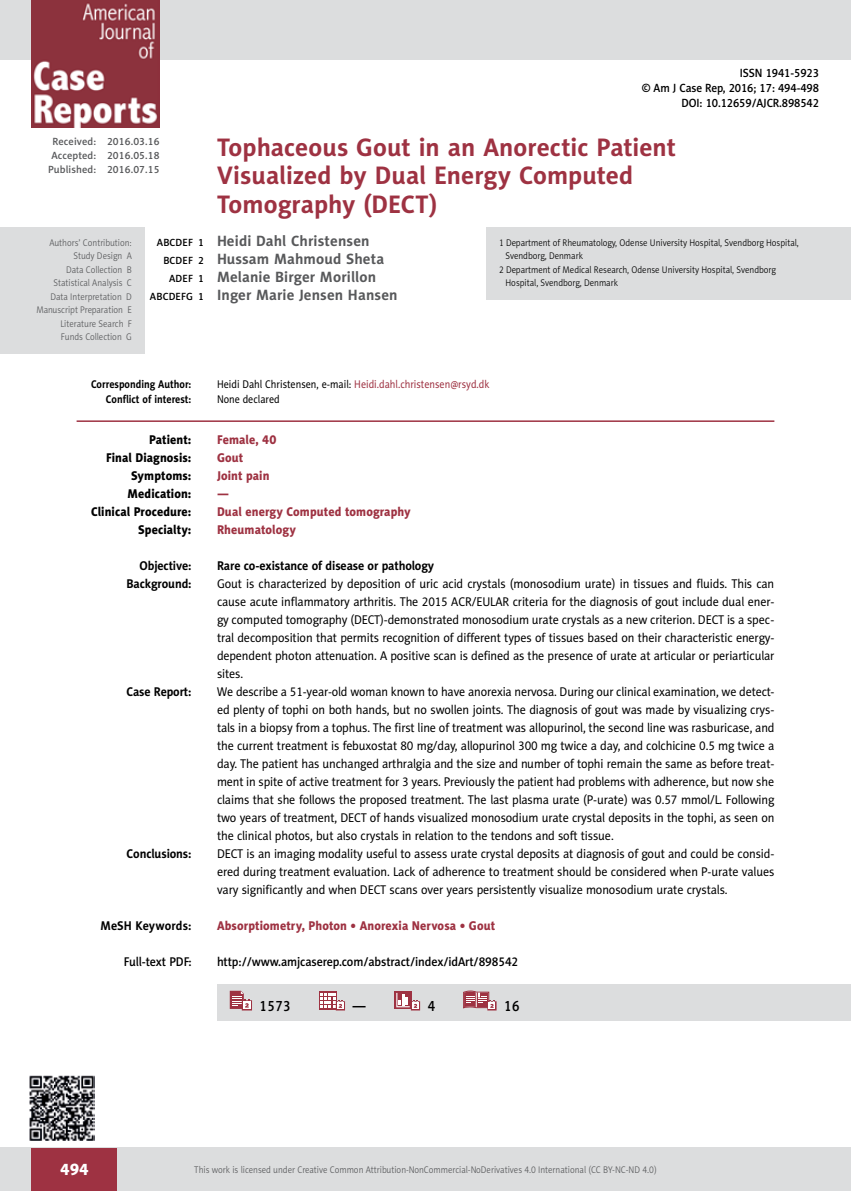
<style>
.page{position:relative;width:851px;height:1191px;background:#fff}
.page>*{position:absolute;margin:0;border:0;box-sizing:border-box;transform-origin:0 0}
.t1{font:700 25.5px/28.5px "Naomi Sans EFN";color:#9e3242}
.t2{font:16.5px "Naomi Sans EFN Heavy";color:#fff}
.t3{font:700 15px "Naomi Sans EFN";letter-spacing:.01em;color:#58595b}
.t4{font:15px "Naomi Sans EFN Medium";letter-spacing:.03em;color:#000;scale:.9 1}
.t5{font:12.75px/18px "Naomi Sans EFN";letter-spacing:-.01em;color:#000;text-align:justify;scale:.94 1}
.t6{font:12.75px/18px "Naomi Sans EFN";letter-spacing:-.01em;color:#000;text-align:justify;scale:.95 1}
.t7{font:12.75px "Naomi Sans EFN Heavy";letter-spacing:.005em;color:#9e3242;scale:.95 1}
.t8{font:700 12.75px "Naomi Sans EFN";letter-spacing:-.01em;color:#000;scale:.95 1}
.t9{font:12.75px "Naomi Sans EFN Heavy";letter-spacing:.005em;color:#000;scale:.95 1}
.t10{font:12.75px "Naomi Sans EFN Medium";letter-spacing:-.01em;color:#000;scale:.95 1}
.t11{font:700 12.75px "Naomi Sans EFN";letter-spacing:-.01em;color:#000;scale:.94 1}
.t12{font:12px/15px "Naomi Sans EFN Medium";letter-spacing:-.01em;color:#000;text-align:right;scale:.95 1}
.t13{font:11.25px "Naomi Sans EFN";color:#9e3242;scale:.9 1}
.t14{font:700 11.25px "Naomi Sans EFN";color:#000;scale:.9 1}
.t15{font:11.25px "Naomi Sans EFN";color:#000;scale:.9 1}
.t16{font:10.5px/13.5px "Naomi Sans EFN Medium";letter-spacing:.01em;color:#58595b;text-align:center}
.t17{font:9.75px/13.5px "Naomi Sans EFN Light";color:#58595b;text-align:right;scale:.9 1}
.t18{font:9.75px "Naomi Sans EFN Light";color:#000;scale:.9 1}
.s1{font-family:"Naomi Sans EFN Medium";font-weight:400;font-size:10.5px;color:#000}
.s2{color:#000}
</style>
<div class="page">
<div style="left:217px;top:984px;width:633px;height:36px;background:#dcddde"></div>
<svg style="left:230px;top:990px;width:22px;height:20px"></svg>
<div style="left:319px;top:991px;width:17px;height:18px;background:#9e3242"></div>
<svg style="left:320px;top:992px;width:25px;height:18px"></svg>
<div style="left:394px;top:991px;width:18px;height:18px;background:#9e3242"></div>
<svg style="left:396px;top:993px;width:24px;height:17px"></svg>
<svg style="left:463px;top:990px;width:33px;height:20px"></svg>
<hr style="left:77px;top:420px;width:697px;height:2px;background:#9e3242">
<div style="left:0;top:228px;width:145px;height:126px;background:#dcddde"></div>
<div style="left:486px;top:228px;width:364px;height:72px;background:#dcddde"></div>
<img style="left:29px;top:1075px;width:66px;height:66px">
<hr style="left:850px;top:0;width:1px;height:60px;background:#dcddde">
<div style="left:0;top:1148px;width:850px;height:43px;background:#dcddde"></div>
<div style="left:32px;top:1147px;width:85px;height:43px;background:#9e3242"></div>
<div style="left:0;top:0;width:850px;height:60px;background:#dcddde"></div>
<img style="left:32px;top:0;width:127px;height:127px">
<p class="t12" style="left:641px;top:65px;width:188px">ISSN 1941-5923<br>© Am J Case Rep, 2016; 17: 494-498<br>DOI: 10.12659/AJCR.898542</p>
<h1 class="t1" style="left:217px;top:133px;width:460px">Tophaceous Gout in an Anorectic Patient<br>Visualized by Dual Energy Computed<br>Tomography (DECT)</h1>
<p class="t3" style="left:157px;top:232px;width:214px"><span class="s1">ABCDEF 1</span> Heidi Dahl Christensen</p>
<p class="t3" style="left:163px;top:250px;width:222px"><span class="s1">BCDEF 2</span> Hussam Mahmoud Sheta</p>
<p class="t3" style="left:169px;top:268px;width:208px"><span class="s1">ADEF 1</span> Melanie Birger Morillon</p>
<p class="t3" style="left:150px;top:286px;width:249px"><span class="s1">ABCDEFG 1</span> Inger Marie Jensen Hansen</p>
<p class="t16" style="left:48px;top:135px;width:113px">Received: 2016.03.16<br>Accepted: 2016.05.18<br>Published: 2016.07.15</p>
<p class="t17" style="left:36px;top:236px;width:107px">Authors’ Contribution:<br>Study Design A<br>Data Collection B<br>Statistical Analysis C<br>Data Interpretation D<br>Manuscript Preparation E<br>Literature Search F<br>Funds Collection G</p>
<p class="t18" style="left:499px;top:237px;width:334px">1 Department of Rheumatology, Odense University Hospital, Svendborg Hospital,</p>
<p class="t18" style="left:505px;top:250px;width:88px">Svendborg, Denmark</p>
<p class="t18" style="left:499px;top:264px;width:309px">2 Department of Medical Research, Odense University Hospital, Svendborg</p>
<p class="t18" style="left:505px;top:278px;width:127px">Hospital, Svendborg, Denmark</p>
<p class="t14" style="left:91px;top:377px;width:113px">Corresponding Author:</p>
<p class="t13" style="left:217px;top:377px;width:304px"><span class="s2">Heidi Dahl Christensen, e-mail:</span> Heidi.dahl.christensen@rsyd.dk</p>
<p class="t14" style="left:106px;top:393px;width:97px">Conflict of interest:</p>
<p class="t15" style="left:217px;top:393px;width:71px">None declared</p>
<p class="t9" style="left:149px;top:432px;width:46px">Patient:</p>
<p class="t7" style="left:217px;top:432px;width:64px">Female, 40</p>
<p class="t9" style="left:106px;top:450px;width:91px">Final Diagnosis:</p>
<p class="t7" style="left:217px;top:450px;width:29px">Gout</p>
<p class="t9" style="left:131px;top:468px;width:65px">Symptoms:</p>
<p class="t7" style="left:217px;top:468px;width:57px">Joint pain</p>
<p class="t9" style="left:128px;top:486px;width:69px">Medication:</p>
<p class="t7" style="left:217px;top:486px;width:14px">—</p>
<p class="t9" style="left:91px;top:504px;width:107px">Clinical Procedure:</p>
<p class="t7" style="left:217px;top:504px;width:205px">Dual energy Computed tomography</p>
<p class="t9" style="left:138px;top:522px;width:58px">Specialty:</p>
<p class="t7" style="left:217px;top:522px;width:85px">Rheumatology</p>
<p class="t8" style="left:139px;top:558px;width:56px">Objective:</p>
<p class="t8" style="left:217px;top:558px;width:230px">Rare co-existance of disease or pathology</p>
<p class="t8" style="left:126px;top:576px;width:70px">Background:</p>
<p class="t6" style="left:217px;top:575px;width:588px">Gout is characterized by deposition of uric acid crystals (monosodium urate) in tissues and fluids. This can cause acute inflammatory arthritis. The 2015 ACR/EULAR criteria for the diagnosis of gout include dual ener&shy;gy computed tomography (DECT)-demonstrated monosodium urate crystals as a new criterion. DECT is a spec&shy;tral decomposition that permits recognition of different types of tissues based on their characteristic energy&shy;dependent photon attenuation. A positive scan is defined as the presence of urate at articular or periarticular sites.</p>
<p class="t11" style="left:126px;top:684px;width:71px">Case Report:</p>
<p class="t5" style="left:217px;top:683px;width:594px">We describe a 51-year-old woman known to have anorexia nervosa. During our clinical examination, we detect&shy;ed plenty of tophi on both hands, but no swollen joints. The diagnosis of gout was made by visualizing crys&shy;tals in a biopsy from a tophus. The first line of treatment was allopurinol, the second line was rasburicase, and the current treatment is febuxostat 80 mg/day, allopurinol 300 mg twice a day, and colchicine 0.5 mg twice a day. The patient has unchanged arthralgia and the size and number of tophi remain the same as before treat&shy;ment in spite of active treatment for 3 years. Previously the patient had problems with adherence, but now she claims that she follows the proposed treatment. The last plasma urate (P-urate) was 0.57 mmol/L. Following two years of treatment, DECT of hands visualized monosodium urate crystal deposits in the tophi, as seen on the clinical photos, but also crystals in relation to the tendons and soft tissue.</p>
<p class="t8" style="left:127px;top:846px;width:70px">Conclusions:</p>
<p class="t6" style="left:217px;top:845px;width:588px">DECT is an imaging modality useful to assess urate crystal deposits at diagnosis of gout and could be consid&shy;ered during treatment evaluation. Lack of adherence to treatment should be considered when P-urate values vary significantly and when DECT scans over years persistently visualize monosodium urate crystals.</p>
<p class="t8" style="left:100px;top:918px;width:97px">MeSH Keywords:</p>
<p class="t7" style="left:217px;top:918px;width:294px">Absorptiometry, Photon • Anorexia Nervosa • Gout</p>
<p class="t10" style="left:124px;top:954px;width:73px">Full-text PDF:</p>
<p class="t10" style="left:217px;top:954px;width:318px">http://www.amjcaserep.com/abstract/index/idArt/898542</p>
<p class="t4" style="left:259px;top:996px;width:36px">1573</p>
<p class="t4" style="left:352px;top:996px;width:16px">—</p>
<p class="t4" style="left:427px;top:996px;width:10px">4</p>
<p class="t4" style="left:504px;top:996px;width:19px">16</p>
<p class="t2" style="left:60px;top:1159px;width:30px">494</p>
<p class="t17" style="left:194px;top:1163px;width:515px">This work is licensed under Creative Common Attribution-NonCommercial-NoDerivatives 4.0 International (CC BY-NC-ND 4.0)</p>
</div>
